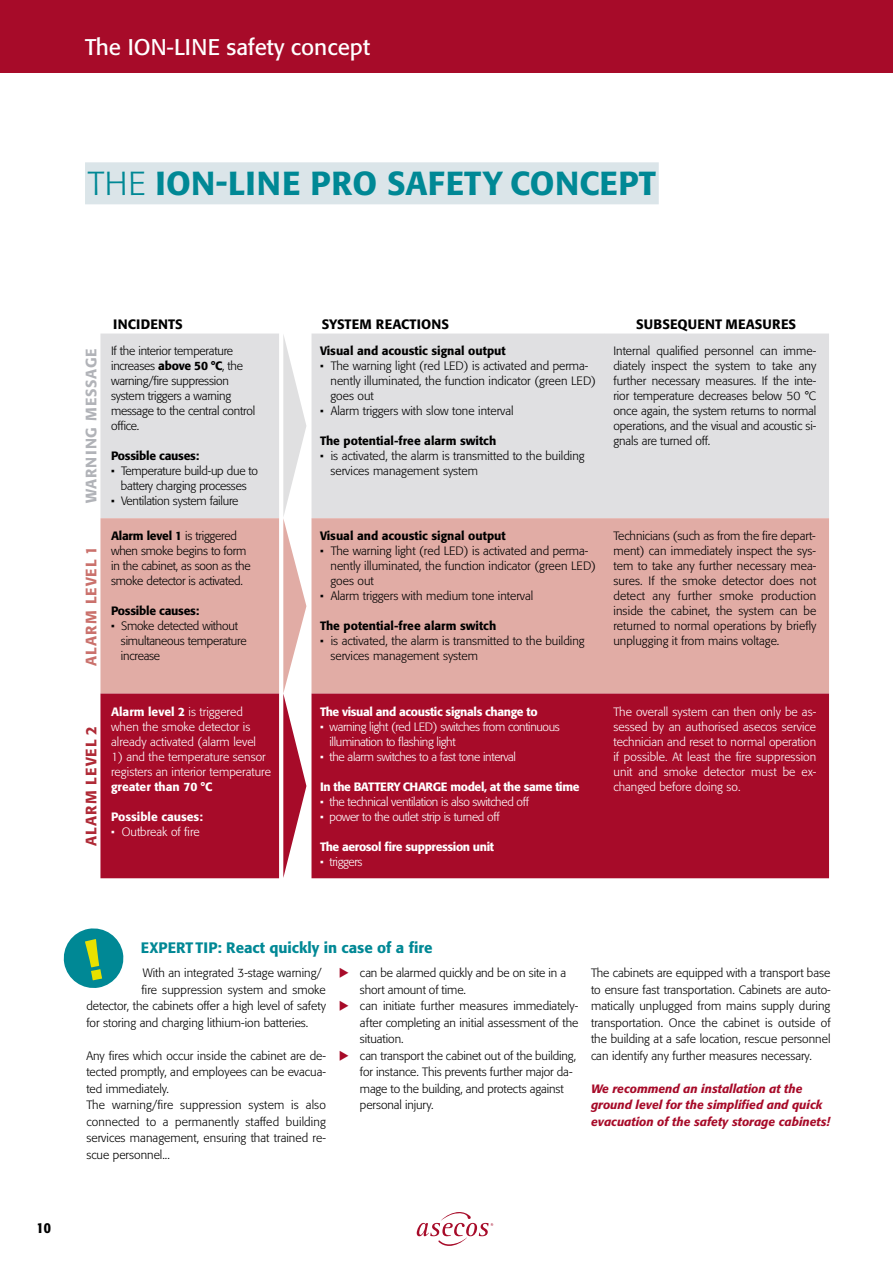
<style>
.page{position:relative;width:893px;height:1263px;background:#fff}
.page>*{position:absolute;margin:0;border:0;box-sizing:border-box;transform-origin:0 0}
.t1{font:500 33px "Formata Pro";letter-spacing:.01em;color:#008895}
.t2{font:22.5px "Formata Pro";color:#fff}
.t3{font:500 15px "Formata Pro";color:#008895}
.t4{font:500 15px "Formata Pro";letter-spacing:.06em;color:#b1b3b8}
.t5{font:500 15px "Formata Pro";letter-spacing:.06em;color:#ca716c}
.t6{font:500 15px "Formata Pro";letter-spacing:.06em;color:#af2a36}
.t7{font:500 condensed 15px "Formata Pro";color:#000}
.t8{font:500 13.5px "Formata Pro";letter-spacing:.01em;color:#000}
.t9{font:300 12px/16.5px "Formata Pro";color:#000}
.t10{font:300 12px/15px "Formata Pro";letter-spacing:-.03em;color:#fff}
.t11{font:300 12px/15px "Formata Pro";letter-spacing:-.02em;color:#000}
.t12{font:300 12px/15px "Formata Pro";color:#fff}
.t13{font:500 12px "Formata Pro";color:#000}
.t14{font:italic 500 12px/16.5px "Formata Pro";color:#a70b29}
.t15{font:500 12px "Formata Pro";letter-spacing:-.03em;color:#fff}
.t16{font:500 12px "Formata Pro";letter-spacing:-.02em;color:#000}
.t17{font:500 12px "Formata Pro";color:#fff}
.s1{font-weight:300}
.s2{font-weight:500}
</style>
<div class="page">
<div style="left:0;top:0;width:893px;height:72px;background:#a70b29"></div>
<svg style="left:417px;top:1212px;width:76px;height:34px"></svg>
<div style="left:85px;top:162px;width:574px;height:42px;background:#dbe5e9"></div>
<div style="left:100px;top:333px;width:729px;height:185px;background:#e0e0e2"></div>
<div style="left:100px;top:518px;width:729px;height:175px;background:#e1aca5"></div>
<div style="left:100px;top:693px;width:729px;height:185px;background:#a70b29"></div>
<svg style="left:283px;top:333px;width:23px;height:545px"></svg>
<svg style="left:63px;top:928px;width:61px;height:60px"></svg>
<h2 class="t2" style="left:85px;top:33px;width:287px">The ION-LINE safety concept</h2>
<h1 class="t1" style="left:88px;top:162px;width:570px"><span class="s1">THE</span> ION-LINE PRO SAFETY CONCEPT</h1>
<p class="t7" style="left:37px;top:1217px;width:16px">10</p>
<p class="t8" style="left:113px;top:316px;width:71px">INCIDENTS</p>
<p class="t8" style="left:322px;top:316px;width:129px">SYSTEM REACTIONS</p>
<p class="t8" style="left:636px;top:316px;width:161px">SUBSEQUENT MEASURES</p>
<p class="t4" style="left:82px;top:503px;width:157px;rotate:-90deg">WARNING MESSAGE</p>
<p class="t11" style="left:111px;top:344px;width:146px">If the interior temperature increases <span class="s2">above 50 °C</span>, the warning/fire suppression system triggers a warning message to the central control office.</p>
<p class="t16" style="left:111px;top:448px;width:90px">Possible causes:</p>
<p class="t11" style="left:111px;top:464px;width:149px;text-align:center">• Temperature build-up due to battery charging processes</p>
<p class="t11" style="left:111px;top:494px;width:129px">• Ventilation system failure</p>
<p class="t5" style="left:82px;top:666px;width:121px;rotate:-90deg">ALARM LEVEL 1</p>
<p class="t11" style="left:111px;top:528px;width:141px"><span class="s2">Alarm level 1</span> is triggered when smoke begins to form in the cabinet, as soon as the smoke detector is activated.</p>
<p class="t16" style="left:111px;top:603px;width:90px">Possible causes:</p>
<p class="t11" style="left:121px;top:618px;width:127px;text-indent:-10px">• Smoke detected without simultaneous temperature increase</p>
<p class="t6" style="left:82px;top:846px;width:121px;rotate:-90deg">ALARM LEVEL 2</p>
<p class="t12" style="left:111px;top:704px;width:146px"><span class="s2">Alarm level 2</span> is triggered when the smoke detector is already activated (alarm level</p>
<p class="t12" style="left:111px;top:749px;width:161px">1) and the temperature sensor registers an interior temperature</p>
<p class="t17" style="left:111px;top:778px;width:103px">greater than 70 °C</p>
<p class="t17" style="left:111px;top:808px;width:93px">Possible causes:</p>
<p class="t12" style="left:111px;top:824px;width:90px">• Outbreak of fire</p>
<p class="t13" style="left:320px;top:343px;width:187px">Visual and acoustic signal output</p>
<p class="t9" style="left:331px;top:359px;width:267px;line-height:15px;text-indent:-11px">• The warning light (red LED) is activated and perma&shy;nently illuminated, the function indicator (green LED) goes out</p>
<p class="t9" style="left:320px;top:403px;width:195px">• Alarm triggers with slow tone interval</p>
<p class="t13" style="left:320px;top:433px;width:178px">The potential-free alarm switch</p>
<p class="t9" style="left:331px;top:449px;width:256px;line-height:15px;text-indent:-11px">• is activated, the alarm is transmitted to the building services management system</p>
<p class="t9" style="left:613px;top:344px;width:204px;line-height:15px;text-align:justify">Internal qualified personnel can imme&shy;diately inspect the system to take any further necessary measures. If the inte&shy;rior temperature decreases below 50 °C once again, the system returns to normal operations, and the visual and acoustic si&shy;gnals are turned off.</p>
<p class="t13" style="left:320px;top:528px;width:187px">Visual and acoustic signal output</p>
<p class="t9" style="left:331px;top:543px;width:267px;line-height:15px;text-indent:-11px">• The warning light (red LED) is activated and perma&shy;nently illuminated, the function indicator (green LED) goes out</p>
<p class="t9" style="left:320px;top:588px;width:215px">• Alarm triggers with medium tone interval</p>
<p class="t13" style="left:320px;top:618px;width:178px">The potential-free alarm switch</p>
<p class="t9" style="left:331px;top:633px;width:256px;line-height:15px;text-indent:-11px">• is activated, the alarm is transmitted to the building services management system</p>
<p class="t15" style="left:320px;top:703px;width:219px">The visual and acoustic signals change to</p>
<p class="t10" style="left:329px;top:719px;width:232px;text-indent:-9px">• warning light (red LED) switches from continuous illumination to flashing light</p>
<p class="t10" style="left:320px;top:749px;width:198px">• the alarm switches to a fast tone interval</p>
<p class="t15" style="left:320px;top:778px;width:261px">In the BATTERY CHARGE model, at the same time</p>
<p class="t10" style="left:320px;top:794px;width:211px">• the technical ventilation is also switched off</p>
<p class="t10" style="left:320px;top:809px;width:181px">• power to the outlet strip is turned off</p>
<p class="t15" style="left:320px;top:838px;width:176px">The aerosol fire suppression unit</p>
<p class="t10" style="left:320px;top:854px;width:44px">• triggers</p>
<p class="t9" style="left:613px;top:528px;width:205px;line-height:15px;text-align:justify">Technicians (such as from the fire depart&shy;ment) can immediately inspect the sys&shy;tem to take any further necessary mea&shy;sures. If the smoke detector does not detect any further smoke production inside the cabinet, the system can be returned to normal operations by briefly unplugging it from mains voltage.</p>
<p class="t10" style="left:613px;top:704px;width:204px;text-align:justify">The overall system can then only be as&shy;sessed by an authorised asecos service technician and reset to normal operation if possible. At least the fire suppression unit and smoke detector must be ex&shy;changed before doing so.</p>
<p class="t3" style="left:141px;top:938px;width:293px">EXPERT TIP: React quickly in case of a fire</p>
<p class="t9" style="left:143px;top:965px;width:180px">With an integrated 3-stage warning/</p>
<p class="t9" style="left:142px;top:981px;width:186px">fire suppression system and smoke</p>
<p class="t9" style="left:86px;top:998px;width:241px">detector, the cabinets offer a high level of safety</p>
<p class="t9" style="left:86px;top:1014px;width:224px">for storing and charging lithium-ion batteries.</p>
<p class="t9" style="left:86px;top:1047px;width:241px">Any fires which occur inside the cabinet are de&shy;tected promptly, and employees can be evacua&shy;ted immediately.<br>The warning/fire suppression system is also connected to a permanently staffed building services management, ensuring that trained re&shy;scue personnel...</p>
<p class="t9" style="left:360px;top:965px;width:220px">can be alarmed quickly and be on site in a short amount of time.<br>can initiate further measures immediately&shy;after completing an initial assessment of the situation.<br>can transport the cabinet out of the building, for instance. This prevents further major da&shy;mage to the building, and protects against personal injury.</p>
<p class="t9" style="left:591px;top:965px;width:241px;text-align:justify">The cabinets are equipped with a transport base to ensure fast transportation. Cabinets are auto&shy;matically unplugged from mains supply during transportation. Once the cabinet is outside of the building at a safe location, rescue personnel can identify any further measures necessary.</p>
<p class="t14" style="left:591px;top:1080px;width:240px">We recommend an installation at the ground level for the simplified and quick evacuation of the safety storage cabinets!</p>
</div>
